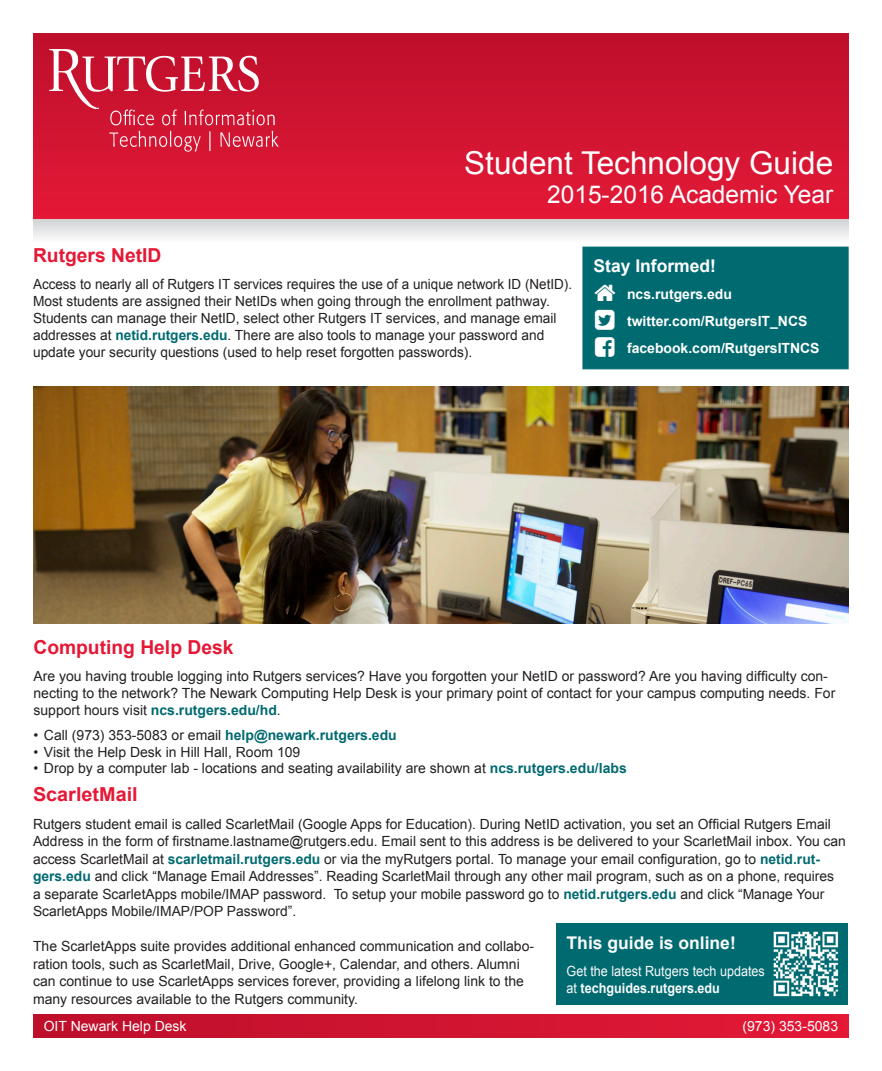
<style>
.page{position:relative;width:882px;height:1071px;background:#fff}
.page>*{position:absolute;margin:0;border:0;box-sizing:border-box;transform-origin:0 0}
.t1{font:31.5px "Arial";color:#fff}
.t2{font:24.5px "Arial";color:#fff}
.Red_Section_Header{font:700 19.25px "Arial";color:#e51836}
.t3{font:700 17.5px "Arial";color:#fafafa}
.t4{font:700 17.5px "Arial";color:#fff}
.t5{font:14px/17.5px "Arial";color:#231f20}
.t6{font:14px/16.8px "Arial";color:#231f20;scale:.96 1}
.t7{font:700 14px "Arial";color:#fff}
.t8{font:14px "Arial";color:#fff}
.t9{font:14px "Arial";color:#fafafa;scale:.9 1}
.t10{font:700 14px "Arial";color:#fafafa;scale:.9 1}
.s1{font-weight:700;color:#006a71}
.s2{font-weight:400}
</style>
<div class="page">
<svg style="left:33px;top:219px;width:816px;height:19px"></svg>
<img style="left:33px;top:387px;width:816px;height:237px">
<div style="left:33px;top:1014px;width:816px;height:24px;background:linear-gradient(to right,#bd0f2b,#e41936)"></div>
<div style="left:33px;top:33px;width:816px;height:186px;background:linear-gradient(to bottom,#bd0f2b,#e31936)"></div>
<svg style="left:109px;top:131px;width:92px;height:21px;background:#d93850"></svg>
<svg style="left:209px;top:131px;width:2px;height:20px"></svg>
<svg style="left:220px;top:131px;width:59px;height:16px"></svg>
<svg style="left:49px;top:49px;width:226px;height:76px;background:#d13850"></svg>
<div style="left:583px;top:247px;width:265px;height:122px;background:#006a71;border:1px solid #006a71"></div>
<div style="left:556px;top:924px;width:292px;height:81px;background:#006a71"></div>
<img style="left:773px;top:931px;width:66px;height:66px">
<p class="t1" style="left:464px;top:142px;width:370px">Student Technology Guide</p>
<p class="t2" style="left:547px;top:178px;width:288px">2015-2016 Academic Year</p>
<p class="Red_Section_Header" style="left:33px;top:243px;width:130px">Rutgers NetID</p>
<p class="t6" style="left:33px;top:276px;width:563px">Access to nearly all of Rutgers IT services requires the use of a unique network ID (NetID).<br>Most students are assigned their NetIDs when going through the enrollment pathway.<br>Students can manage their NetID, select other Rutgers IT services, and manage email addresses at <span class="s1">netid.rutgers.edu</span>. There are also tools to manage your password and update your security questions (used to help reset forgotten passwords).</p>
<p class="t4" style="left:594px;top:254px;width:124px">Stay Informed!</p>
<p class="t7" style="left:627px;top:285px;width:107px">ncs.rutgers.edu</p>
<p class="t7" style="left:627px;top:312px;width:182px">twitter.com/RutgersIT_NCS</p>
<p class="t7" style="left:627px;top:338px;width:194px">facebook.com/RutgersITNCS</p>
<p class="Red_Section_Header" style="left:33px;top:634px;width:202px">Computing Help Desk</p>
<p class="t5" style="left:33px;top:668px;width:803px;line-height:16.8px">Are you having trouble logging into Rutgers services? Have you forgotten your NetID or password? Are you having difficulty con&shy;necting to the network? The Newark Computing Help Desk is your primary point of contact for your campus computing needs. For support hours visit <span class="s1">ncs.rutgers.edu/hd</span>.</p>
<p class="t5" style="left:33px;top:726px;width:365px">• Call (973) 353-5083 or email <span class="s1">help@newark.rutgers.edu</span></p>
<p class="t5" style="left:33px;top:743px;width:268px">• Visit the Help Desk in Hill Hall, Room 109</p>
<p class="t5" style="left:33px;top:760px;width:595px">• Drop by a computer lab - locations and seating availability are shown at <span class="s1">ncs.rutgers.edu/labs</span></p>
<p class="Red_Section_Header" style="left:33px;top:781px;width:106px">ScarletMail</p>
<p class="t5" style="left:33px;top:815px;width:814px">Rutgers student email is called ScarletMail (Google Apps for Education). During NetID activation, you set an Official Rutgers Email Address in the form of firstname.lastname@rutgers.edu. Email sent to this address is be delivered to your ScarletMail inbox. You can access ScarletMail at <span class="s1">scarletmail.rutgers.edu</span> or via the myRutgers portal. To manage your email configuration, go to <span class="s1">netid.rut&shy;gers.edu</span> and click “Manage Email Addresses”. Reading ScarletMail through any other mail program, such as on a phone, requires<br>a separate ScarletApps mobile/IMAP password. To setup your mobile password go to <span class="s1">netid.rutgers.edu</span> and click “Manage Your ScarletApps Mobile/IMAP/POP Password”.</p>
<p class="t5" style="left:33px;top:938px;width:503px">The ScarletApps suite provides additional enhanced communication and collabo&shy;ration tools, such as ScarletMail, Drive, Google+, Calendar, and others. Alumni can continue to use ScarletApps services forever, providing a lifelong link to the many resources available to the Rutgers community.</p>
<p class="t3" style="left:567px;top:931px;width:171px">This guide is online!</p>
<p class="t9" style="left:567px;top:962px;width:222px">Get the latest Rutgers tech updates</p>
<p class="t10" style="left:567px;top:979px;width:172px"><span class="s2">at</span> techguides.rutgers.edu</p>
<p class="t8" style="left:44px;top:1017px;width:144px">OIT Newark Help Desk</p>
<p class="t8" style="left:743px;top:1017px;width:97px">(973) 353-5083</p>
</div>
